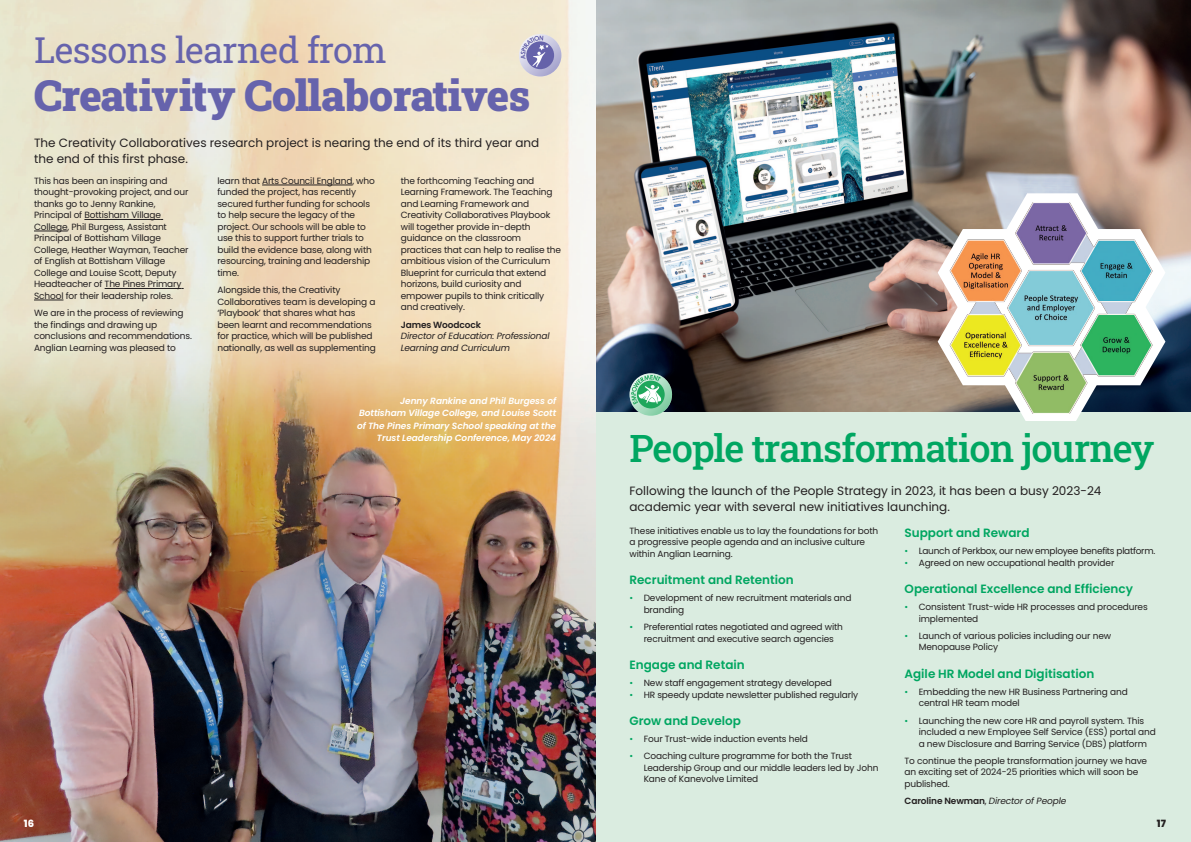
<style>
.page{position:relative;width:1191px;height:842px;background:#fff}
.page>*{position:absolute;margin:0;border:0;box-sizing:border-box;transform-origin:0 0}
.t1{font:900 43px "Roboto Slab";letter-spacing:-.02em;color:#6663ac}
.t2{font:500 38px "Roboto Slab";letter-spacing:-.025em;color:#00a661}
.t3{font:36px "Roboto Slab";letter-spacing:-.02em;color:#6663ac}
.t4{font:12px/15.5px "Poppins";color:#231f20}
.t5{font:600 12px "Poppins";color:#00a661}
.t6{font:800 10px "Poppins";color:#231f20}
.t7{font:800 10px "Poppins";color:#fff}
.t8{font:9px/11.5px "Poppins";letter-spacing:-.015em;color:#231f20}
.t9{font:italic 600 9px/12.4px "Poppins";letter-spacing:-.005em;color:#fff;text-align:right}
.t10{font:italic 9px/11.5px "Poppins";letter-spacing:-.015em;color:#231f20}
.s1{font-weight:600;font-style:normal}
.s2{color:#00a661}
.s3{font-style:normal}
</style>
<div class="page">
<div style="left:595px;top:370px;width:596px;height:472px;background:#daece0"></div>
<img style="left:595px;top:0;width:596px;height:412px">
<img style="left:0;top:0;width:595px;height:842px">
<hr style="left:84px;top:219px;width:77px;height:1px;background:#231f20">
<hr style="left:34px;top:231px;width:33px;height:1px;background:#231f20">
<hr style="left:105px;top:288px;width:76px;height:1px;background:#231f20">
<svg style="left:34px;top:300px;width:29px;height:1px"></svg>
<hr style="left:262px;top:185px;width:90px;height:1px;background:#231f20">
<svg style="left:519px;top:34px;width:42px;height:43px"></svg>
<div style="left:526px;top:41px;width:28px;height:28px;background:#6562aa;border-radius:50%"></div>
<svg style="left:520px;top:36px;width:28px;height:32px"></svg>
<svg style="left:629px;top:373px;width:43px;height:43px"></svg>
<div style="left:637px;top:381px;width:27px;height:27px;background:#1fa75c;border-radius:50%"></div>
<svg style="left:631px;top:375px;width:31px;height:30px"></svg>
<svg style="left:937px;top:193px;width:228px;height:228px"></svg>
<img style="left:946px;top:203px;width:208px;height:210px">
<p class="t3" style="left:34px;top:26px;width:354px">Lessons learned from</p>
<p class="t1" style="left:34px;top:66px;width:498px">Creativity Collaboratives</p>
<p class="t4" style="left:34px;top:135px;width:507px">The Creativity Collaboratives research project is nearing the end of its third year and the end of this first phase.</p>
<p class="t8" style="left:34px;top:175px;width:156px">This has been an inspiring and thought-provoking project, and our thanks go to Jenny Rankine,<br>Principal of Bottisham Village<br>College, Phil Burgess, Assistant<br>Principal of Bottisham Village<br>College, Heather Wayman, Teacher of English at Bottisham Village<br>College and Louise Scott, Deputy<br>Headteacher of The Pines Primary<br>School for their leadership roles.</p>
<p class="t8" style="left:34px;top:307px;width:159px">We are in the process of reviewing the findings and drawing up conclusions and recommendations.<br>Anglian Learning was pleased to</p>
<p class="t8" style="left:401px;top:175px;width:162px">the forthcoming Teaching and<br>Learning Framework. The Teaching and Learning Framework and<br>Creativity Collaboratives Playbook will together provide in-depth guidance on the classroom practices that can help to realise the ambitious vision of the Curriculum<br>Blueprint for curricula that extend horizons, build curiosity and empower pupils to think critically and creatively.</p>
<p class="t10" style="left:401px;top:319px;width:150px"><span class="s1">James Woodcock<br></span>Director of Education: Professional<br>Learning and Curriculum</p>
<p class="t8" style="left:217px;top:175px;width:159px">learn that Arts Council England, who funded the project, has recently secured further funding for schools to help secure the legacy of the project. Our schools will be able to use this to support further trials to build the evidence base, along with resourcing, training and leadership time.</p>
<p class="t8" style="left:217px;top:284px;width:160px">Alongside this, the Creativity Collaboratives team is developing a ‘Playbook’ that shares what has been learnt and recommendations for practice, which will be published nationally, as well as supplementing</p>
<p class="t7" style="left:24px;top:816px;width:12px">16</p>
<p class="t9" style="left:357px;top:395px;width:201px">Jenny Rankine and Phil Burgess of Bottisham Village College, and Louise Scott of The Pines Primary School speaking at the Trust Leadership Conference, May 2024</p>
<p class="t2" style="left:629px;top:422px;width:526px">People transformation journey</p>
<p class="t4" style="left:629px;top:483px;width:473px">Following the launch of the People Strategy in 2023, it has been a busy 2023-24 academic year with several new initiatives launching.</p>
<p class="t8" style="left:629px;top:525px;width:250px">These initiatives enable us to lay the foundations for both a progressive people agenda and an inclusive culture within Anglian Learning.</p>
<p class="t5" style="left:629px;top:572px;width:166px">Recruitment and Retention</p>
<p class="t8" style="left:643px;top:592px;width:209px;text-indent:-14px"><span class="s2">•</span> Development of new recruitment materials and branding</p>
<p class="t8" style="left:629px;top:621px;width:215px;text-align:center"><span class="s2">•</span> Preferential rates negotiated and agreed with recruitment and executive search agencies</p>
<p class="t5" style="left:629px;top:656px;width:117px">Engage and Retain</p>
<p class="t8" style="left:629px;top:677px;width:204px"><span class="s2">•</span> New staff engagement strategy developed</p>
<p class="t8" style="left:629px;top:689px;width:230px"><span class="s2">•</span> HR speedy update newsletter published regularly</p>
<p class="t5" style="left:629px;top:712px;width:113px">Grow and Develop</p>
<p class="t8" style="left:629px;top:733px;width:180px"><span class="s2">•</span> Four Trust-wide induction events held</p>
<p class="t8" style="left:643px;top:750px;width:236px;text-indent:-14px"><span class="s2">•</span> Coaching culture programme for both the Trust<br>Leadership Group and our middle leaders led by John<br>Kane of Kanevolve Limited</p>
<p class="t5" style="left:904px;top:524px;width:126px">Support and Reward</p>
<p class="t8" style="left:904px;top:545px;width:252px"><span class="s2">•</span> Launch of Perkbox, our new employee benefits platform.</p>
<p class="t8" style="left:904px;top:557px;width:211px"><span class="s2">•</span> Agreed on new occupational health provider</p>
<p class="t5" style="left:904px;top:580px;width:230px">Operational Excellence and Efficiency</p>
<p class="t8" style="left:918px;top:601px;width:230px;text-indent:-14px"><span class="s2">•</span> Consistent Trust-wide HR processes and procedures implemented</p>
<p class="t8" style="left:918px;top:630px;width:194px;text-indent:-14px"><span class="s2">•</span> Launch of various policies including our new<br>Menopause Policy</p>
<p class="t5" style="left:904px;top:665px;width:191px">Agile HR Model and Digitisation</p>
<p class="t8" style="left:918px;top:686px;width:210px;text-indent:-14px"><span class="s2">•</span> Embedding the new HR Business Partnering and central HR team model</p>
<p class="t8" style="left:918px;top:715px;width:238px;text-indent:-14px"><span class="s2">•</span> Launching the new core HR and payroll system. This included a new Employee Self Service (ESS) portal and a new Disclosure and Barring Service (DBS) platform</p>
<p class="t8" style="left:904px;top:755px;width:244px">To continue the people transformation journey we have an exciting set of 2024-25 priorities which will soon be published.</p>
<p class="t10" style="left:904px;top:795px;width:163px"><span class="s1">Caroline Newman</span><span class="s3">,</span> Director of People</p>
<p class="t6" style="left:1157px;top:816px;width:11px">17</p>
</div>
